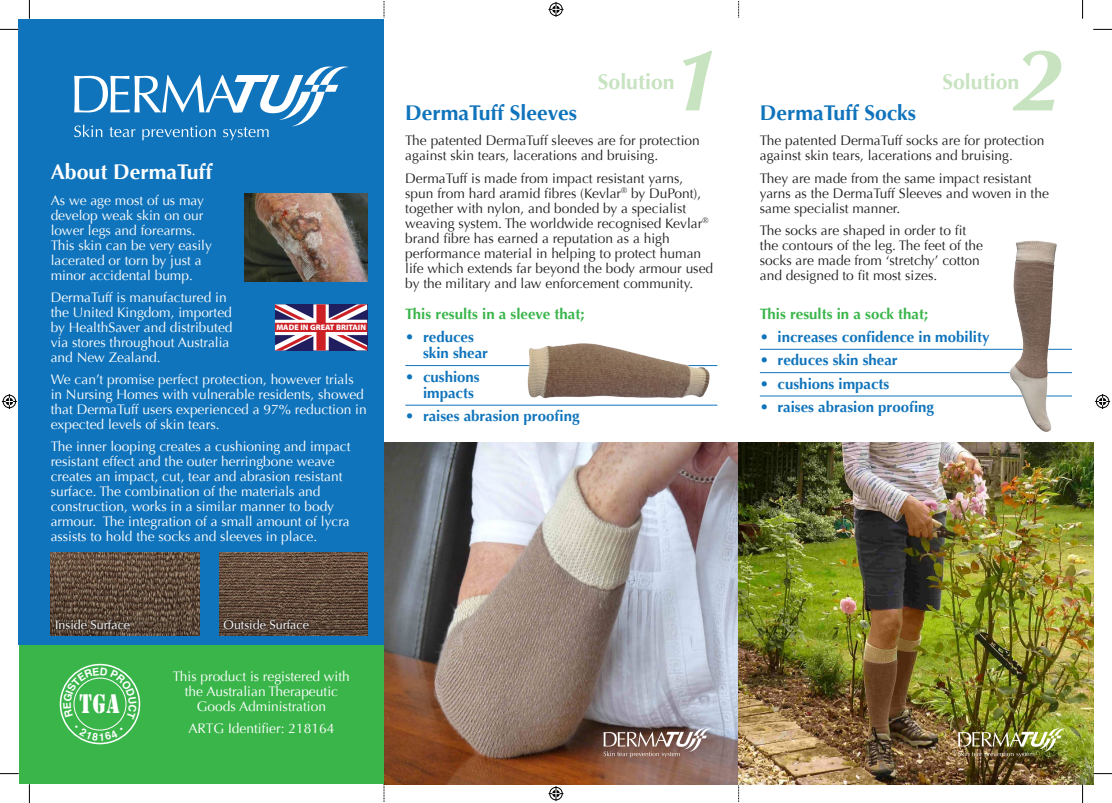
<style>
.page{position:relative;width:1112px;height:803px;background:#fff}
.page>*{position:absolute;margin:0;border:0;box-sizing:border-box;transform-origin:0 0}
.t1{font:27.75px "Stencil";color:#fff;scale:.76 1}
.t2{font:700 21.25px "Optima";color:#1074bc}
.t3{font:700 21.25px "Optima";color:#c7e3c0}
.t4{font:700 21.25px "Optima";color:#fff}
.t5{font:700 15px/16.2px "Optima";color:#1074bc}
.t6{font:700 15px "Optima";color:#3ab54a}
.t7{font:13.75px/15px "Optima";color:#fff}
.t8{font:13.75px/15px "Optima";color:#231f20}
.t9{font:12.5px "Optima";color:#fff}
.t10{font:900 8px "Myriad Pro";color:#fff}
</style>
<div class="page">
<svg style="left:738px;top:1px;width:1px;height:801px"></svg>
<svg style="left:383px;top:1px;width:1px;height:801px"></svg>
<div style="left:19px;top:19px;width:1073px;height:765px;background:#fff"></div>
<div style="left:19px;top:644px;width:1073px;height:140px;background:#3ab54a"></div>
<div style="left:19px;top:19px;width:365px;height:625px;background:#1074bc"></div>
<div style="left:60px;top:664px;width:80px;height:80px;border:2px solid #fff;border-radius:50%"></div>
<img style="left:219px;top:552px;width:149px;height:83px">
<img style="left:51px;top:552px;width:148px;height:83px">
<svg style="left:683px;top:51px;width:29px;height:60px"></svg>
<svg style="left:1013px;top:51px;width:47px;height:60px"></svg>
<svg style="left:74px;top:66px;width:275px;height:74px"></svg>
<div style="left:53px;top:617px;width:80px;height:15px;background:#231f20;opacity:.75"></div>
<div style="left:221px;top:617px;width:91px;height:15px;background:#231f20;opacity:.75"></div>
<img style="left:384px;top:442px;width:708px;height:342px">
<hr style="left:405px;top:365px;width:312px;height:1px;background:#1074bc">
<hr style="left:405px;top:405px;width:312px;height:1px;background:#1074bc">
<hr style="left:759px;top:349px;width:312px;height:1px;background:#1074bc">
<hr style="left:759px;top:372px;width:312px;height:1px;background:#1074bc">
<hr style="left:759px;top:396px;width:312px;height:1px;background:#1074bc">
<img style="left:1007px;top:241px;width:50px;height:191px">
<img style="left:518px;top:343px;width:200px;height:63px">
<svg style="left:603px;top:727px;width:108px;height:30px;background:#8a716b"></svg>
<img style="left:957px;top:727px;width:108px;height:30px">
<svg style="left:275px;top:304px;width:92px;height:46px;background:#ac6b7f"></svg>
<img style="left:245px;top:193px;width:123px;height:88px">
<svg style="left:0;top:29px;width:19px;height:1px"></svg>
<svg style="left:1093px;top:29px;width:18px;height:1px"></svg>
<svg style="left:0;top:773px;width:19px;height:1px"></svg>
<svg style="left:1092px;top:773px;width:19px;height:1px"></svg>
<svg style="left:29px;top:0;width:1px;height:19px"></svg>
<svg style="left:29px;top:784px;width:1px;height:19px"></svg>
<svg style="left:1082px;top:0;width:1px;height:19px"></svg>
<svg style="left:1081px;top:784px;width:2px;height:19px"></svg>
<svg style="left:548px;top:2px;width:15px;height:15px"></svg>
<svg style="left:548px;top:786px;width:15px;height:15px"></svg>
<svg style="left:2px;top:394px;width:15px;height:15px"></svg>
<svg style="left:1095px;top:394px;width:14px;height:15px"></svg>
<svg style="left:75px;top:725px;width:48px;height:16px"></svg>
<svg style="left:63px;top:667px;width:74px;height:52px"></svg>
<h2 class="t4" style="left:51px;top:160px;width:163px">About DermaTuff</h2>
<p class="t7" style="left:51px;top:193px;width:163px">As we age most of us may develop weak skin on our lower legs and forearms.<br>This skin can be very easily lacerated or torn by just a minor accidental bump.</p>
<p class="t7" style="left:51px;top:290px;width:183px">DermaTuff is manufactured in the United Kingdom, imported by HealthSaver and distributed via stores throughout Australia and New Zealand.</p>
<p class="t7" style="left:51px;top:372px;width:317px">We can’t promise perfect protection, however trials in Nursing Homes with vulnerable residents, showed that DermaTuff users experienced a 97% reduction in expected levels of skin tears.</p>
<p class="t7" style="left:51px;top:439px;width:301px">The inner looping creates a cushioning and impact resistant effect and the outer herringbone weave creates an impact, cut, tear and abrasion resistant surface. The combination of the materials and construction, works in a similar manner to body armour. The integration of a small amount of lycra assists to hold the socks and sleeves in place.</p>
<p class="t10" style="left:276px;top:322px;width:91px">MADE IN GREAT BRITAIN</p>
<p class="t9" style="left:55px;top:617px;width:77px">Inside Surface</p>
<p class="t9" style="left:223px;top:617px;width:87px">Outside Surface</p>
<h1 class="t1" style="left:80px;top:688px;width:54px">tga</h1>
<p class="t7" style="left:173px;top:669px;width:178px;text-align:center">This product is registered with the Australian Therapeutic<br>Goods Administration</p>
<p class="t7" style="left:188px;top:721px;width:147px">ARTG Identifier: 218164</p>
<h2 class="t3" style="left:597px;top:69px;width:78px">Solution</h2>
<h2 class="t3" style="left:942px;top:69px;width:78px">Solution</h2>
<h2 class="t2" style="left:405px;top:100px;width:173px">DermaTuff Sleeves</h2>
<p class="t8" style="left:405px;top:133px;width:296px">The patented DermaTuff sleeves are for protection against skin tears, lacerations and bruising.</p>
<p class="t8" style="left:405px;top:171px;width:309px">DermaTuff is made from impact resistant yarns, spun from hard aramid fibres (Kevlar<sup>®</sup> by DuPont), together with nylon, and bonded by a specialist weaving system. The worldwide recognised Kevlar<sup>® </sup>brand fibre has earned a reputation as a high performance material in helping to protect human life which extends far beyond the body armour used by the military and law enforcement community.</p>
<p class="t6" style="left:405px;top:305px;width:181px">This results in a sleeve that;</p>
<p class="t5" style="left:423px;top:329px;width:67px;text-indent:-18px">• reduces skin shear</p>
<p class="t5" style="left:423px;top:369px;width:58px;text-indent:-18px">• cushions impacts</p>
<p class="t5" style="left:405px;top:408px;width:176px">• raises abrasion proofing</p>
<h2 class="t2" style="left:759px;top:100px;width:158px">DermaTuff Socks</h2>
<p class="t8" style="left:759px;top:133px;width:286px">The patented DermaTuff socks are for protection against skin tears, lacerations and bruising.</p>
<p class="t8" style="left:759px;top:171px;width:290px">They are made from the same impact resistant yarns as the DermaTuff Sleeves and woven in the same specialist manner.</p>
<p class="t8" style="left:759px;top:223px;width:225px">The socks are shaped in order to fit the contours of the leg. The feet of the socks are made from ‘stretchy’ cotton and designed to fit most sizes.</p>
<p class="t6" style="left:759px;top:305px;width:170px">This results in a sock that;</p>
<p class="t5" style="left:759px;top:329px;width:231px">• increases confidence in mobility</p>
<p class="t5" style="left:759px;top:352px;width:139px">• reduces skin shear</p>
<p class="t5" style="left:759px;top:376px;width:131px">• cushions impacts</p>
<p class="t5" style="left:759px;top:399px;width:176px">• raises abrasion proofing</p>
</div>
